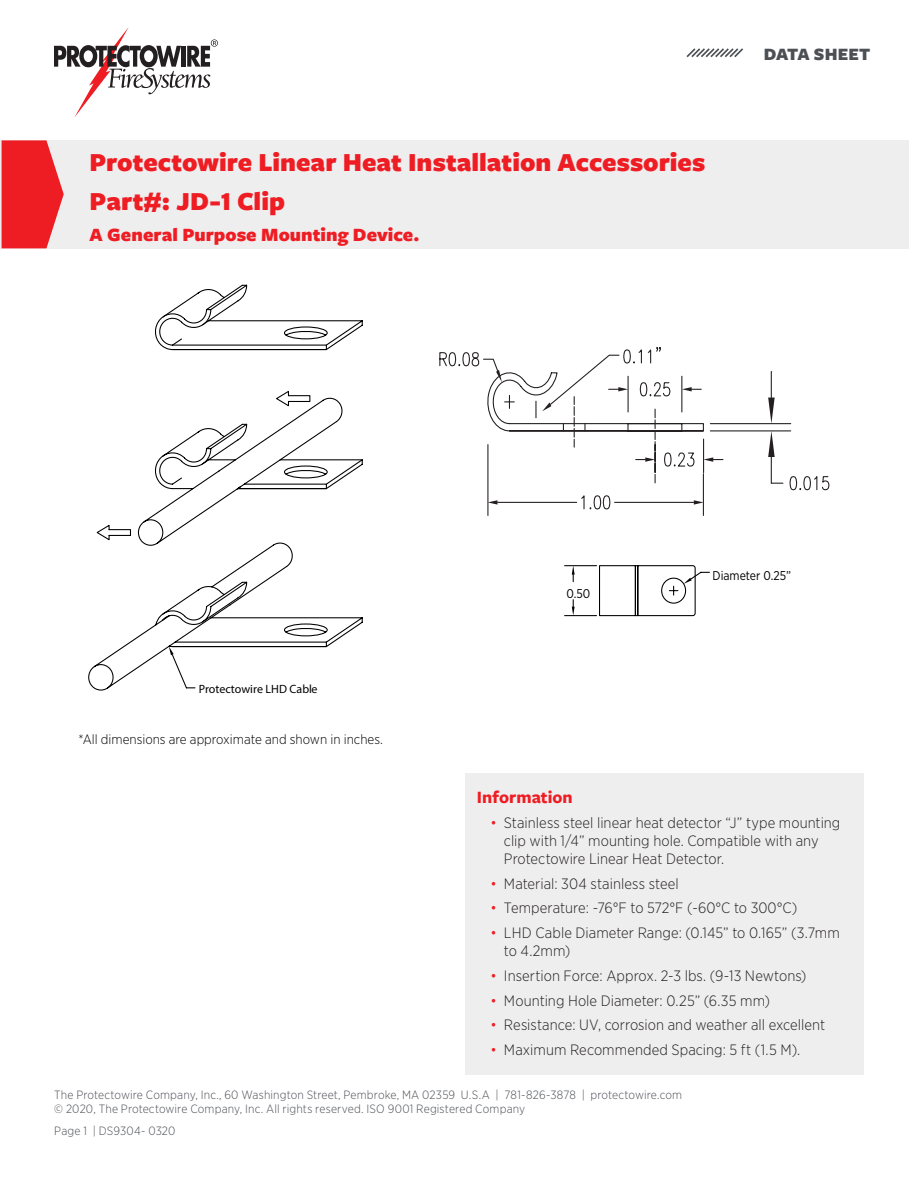
<style>
.page{position:relative;width:918px;height:1188px;background:#fff}
.page>*{position:absolute;margin:0;border:0;box-sizing:border-box;transform-origin:0 0}
.t1{font:900 27px "Freight Sans Pro";color:#ee1d23}
.t2{font:900 19.5px "Freight Sans Pro";color:#ee1d23}
.subheads{font:700 18px "Freight Sans";color:#ee1d23}
.datasheet_label{font:900 18px "Freight Sans Pro";color:#4c4f54}
.t3{font:300 15px/18px "Gotham Narrow";letter-spacing:.005em;color:#231f20}
.t4{font:300 13.5px "Gotham Narrow";color:#000}
.t5{font:12.75px "Gotham Narrow";color:#000;scale:.96 1}
.t6{font:300 12px/14.4px "Gotham Narrow";letter-spacing:.015em;color:#4d4f55}
.t7{font:12px "Myriad Pro";color:#000}
.s1{font-family:"Acumin Variable Concept";font-weight:400;font-size:25.5px}
.s2{color:#ee1d23}
</style>
<div class="page">
<svg style="left:54px;top:27px;width:164px;height:90px"></svg>
<svg style="left:686px;top:48px;width:57px;height:10px"></svg>
<div style="left:0;top:140px;width:908px;height:108px;background:#eeeeef"></div>
<svg style="left:2px;top:140px;width:62px;height:108px;background:#ee3b40"></svg>
<div style="left:466px;top:773px;width:398px;height:302px;background:#eeeeef"></div>
<svg style="left:88px;top:284px;width:275px;height:407px"></svg>
<svg style="left:169px;top:646px;width:27px;height:43px"></svg>
<svg style="left:95px;top:390px;width:601px;height:236px"></svg>
<hr style="left:565px;top:565px;width:32px;height:1px;background:#000">
<hr style="left:565px;top:615px;width:32px;height:1px;background:#000">
<svg style="left:572px;top:566px;width:3px;height:16px"></svg>
<svg style="left:572px;top:600px;width:3px;height:16px"></svg>
<hr style="left:487px;top:445px;width:1px;height:70px;background:#231f20">
<hr style="left:703px;top:474px;width:1px;height:41px;background:#231f20">
<svg style="left:439px;top:347px;width:391px;height:164px"></svg>
<p class="t1" style="left:90px;top:144px;width:617px">Protectowire Linear Heat Installation Accessories</p>
<p class="t1" style="left:90px;top:183px;width:197px">Part#: JD-<span class="s1">1</span> Clip</p>
<p class="t2" style="left:90px;top:221px;width:331px">A General Purpose Mounting Device.</p>
<p class="datasheet_label" style="left:764px;top:42px;width:108px">DATA SHEET</p>
<p class="t7" style="left:199px;top:682px;width:120px">Protectowire LHD Cable</p>
<p class="t4" style="left:78px;top:731px;width:306px">*All dimensions are approximate and shown in inches.</p>
<p class="t5" style="left:566px;top:586px;width:26px">0.50</p>
<p class="t5" style="left:713px;top:567px;width:83px">Diameter 0.25”</p>
<p class="subheads" style="left:477px;top:788px;width:97px">Information</p>
<p class="t3" style="left:504px;top:813px;width:338px;text-indent:-14px"><span class="s2">•</span> Stainless steel linear heat detector “J” type mounting clip with 1/4” mounting hole. Compatible with any<br>Protectowire Linear Heat Detector.</p>
<p class="t3" style="left:490px;top:874px;width:190px"><span class="s2">•</span> Material: 304 stainless steel</p>
<p class="t3" style="left:490px;top:899px;width:308px"><span class="s2">•</span> Temperature: -76°F to 572°F (-60°C to 300°C)</p>
<p class="t3" style="left:504px;top:924px;width:337px;text-indent:-14px"><span class="s2">•</span> LHD Cable Diameter Range: (0.145” to 0.165” (3.7mm to 4.2mm)</p>
<p class="t3" style="left:490px;top:966px;width:317px"><span class="s2">•</span> Insertion Force: Approx. 2-3 lbs. (9-13 Newtons)</p>
<p class="t3" style="left:490px;top:991px;width:281px"><span class="s2">•</span> Mounting Hole Diameter: 0.25” (6.35 mm)</p>
<p class="t3" style="left:490px;top:1016px;width:336px"><span class="s2">•</span> Resistance: UV, corrosion and weather all excellent</p>
<p class="t3" style="left:490px;top:1041px;width:311px"><span class="s2">•</span> Maximum Recommended Spacing: 5 ft (1.5 M).</p>
<p class="t6" style="left:54px;top:1087px;width:629px">The Protectowire Company, Inc., 60 Washington Street, Pembroke, MA 02359 U.S.A | 781-826-3878 | protectowire.com © 2020, The Protectowire Company, Inc. All rights reserved. ISO 9001 Registered Company</p>
<p class="t6" style="left:54px;top:1123px;width:123px">Page 1 | DS9304- 0320</p>
</div>
